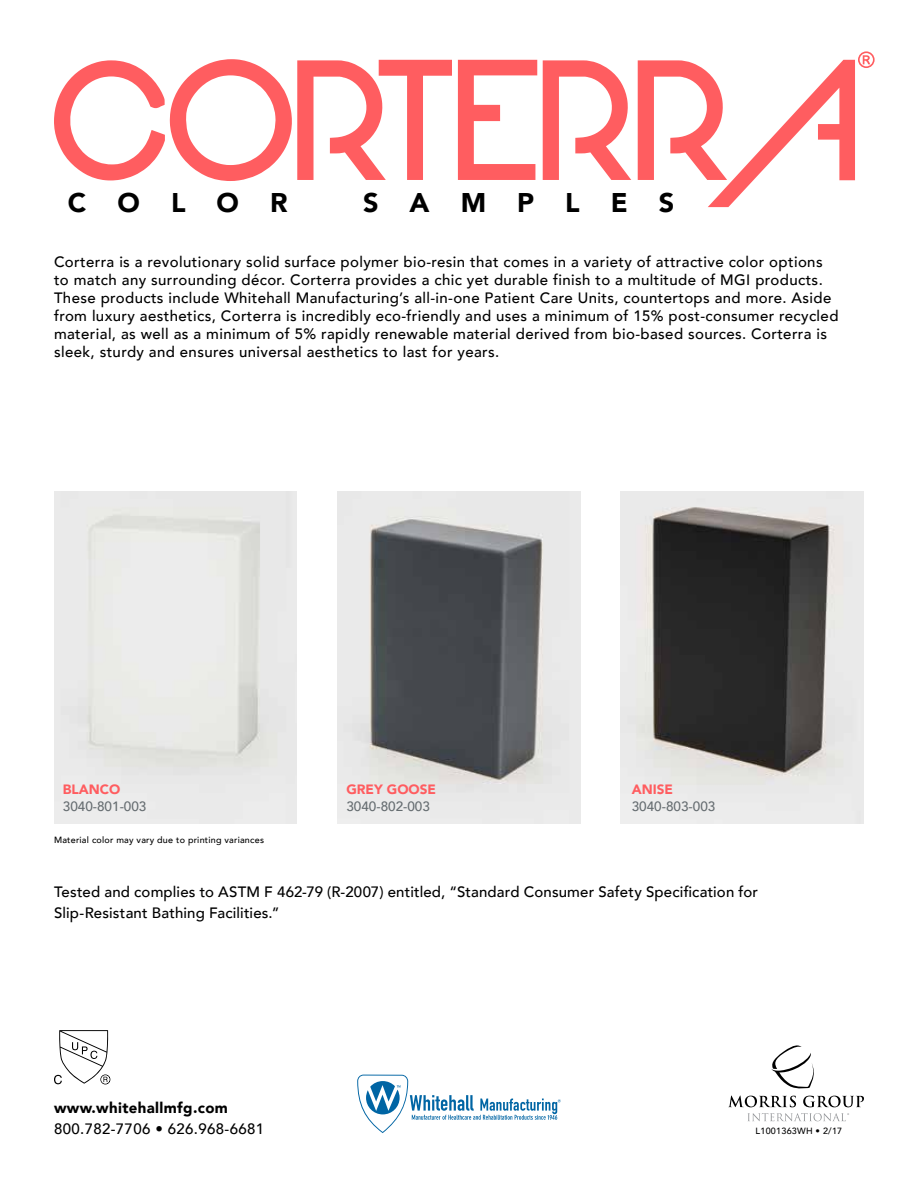
<style>
.page{position:relative;width:918px;height:1188px;background:#fff}
.page>*{position:absolute;margin:0;border:0;box-sizing:border-box;transform-origin:0 0}
.t1{font:900 27px "Avenir";letter-spacing:1.15em;color:#000}
.t2{font:500 15px/18px "Avenir";letter-spacing:.025em;color:#000}
.t3{font:900 15px "Avenir";letter-spacing:.025em;color:#000}
.t4{font:500 13.5px "Avenir";color:#656c70}
.t5{font:900 13.5px "Avenir";color:#ff5d60}
.t6{font:500 9px "Avenir";letter-spacing:.025em;color:#000}
</style>
<div class="page">
<svg style="left:54px;top:59px;width:398px;height:122px"></svg>
<svg style="left:458px;top:60px;width:79px;height:120px"></svg>
<svg style="left:543px;top:60px;width:88px;height:120px"></svg>
<svg style="left:638px;top:51px;width:237px;height:156px"></svg>
<img style="left:621px;top:492px;width:243px;height:332px">
<img style="left:338px;top:492px;width:242px;height:332px">
<svg style="left:771px;top:1045px;width:43px;height:44px"></svg>
<svg style="left:728px;top:1096px;width:68px;height:11px"></svg>
<svg style="left:803px;top:1096px;width:61px;height:11px"></svg>
<svg style="left:748px;top:1113px;width:101px;height:8px"></svg>
<svg style="left:357px;top:1075px;width:204px;height:58px"></svg>
<svg style="left:54px;top:1030px;width:56px;height:54px"></svg>
<h1 class="t1" style="left:68px;top:180px;width:221px">COLOR</h1>
<h1 class="t1" style="left:363px;top:180px;width:313px">SAMPLES</h1>
<p class="t2" style="left:54px;top:252px;width:786px">Corterra is a revolutionary solid surface polymer bio-resin that comes in a variety of attractive color options to match any surrounding décor. Corterra provides a chic yet durable finish to a multitude of MGI products.<br>These products include Whitehall Manufacturing’s all-in-one Patient Care Units, countertops and more. Aside from luxury aesthetics, Corterra is incredibly eco-friendly and uses a minimum of 15% post-consumer recycled material, as well as a minimum of 5% rapidly renewable material derived from bio-based sources. Corterra is sleek, sturdy and ensures universal aesthetics to last for years.</p>
<p class="t5" style="left:63px;top:778px;width:59px">BLANCO</p>
<p class="t4" style="left:63px;top:794px;width:85px">3040-801-003</p>
<p class="t6" style="left:54px;top:832px;width:211px">Material color may vary due to printing variances</p>
<p class="t5" style="left:346px;top:778px;width:91px">GREY GOOSE</p>
<p class="t4" style="left:346px;top:794px;width:85px">3040-802-003</p>
<p class="t5" style="left:632px;top:778px;width:43px">ANISE</p>
<p class="t4" style="left:632px;top:794px;width:85px">3040-803-003</p>
<p class="t2" style="left:54px;top:881px;width:706px;line-height:21px">Tested and complies to ASTM F 462-79 (R-2007) entitled, “Standard Consumer Safety Specification for<br>Slip-Resistant Bathing Facilities.”</p>
<p class="t3" style="left:54px;top:1095px;width:176px">www.whitehallmfg.com</p>
<p class="t2" style="left:54px;top:1119px;width:212px">800.782-7706 • 626.968-6681</p>
<p class="t6" style="left:756px;top:1123px;width:88px">L1001363WH • 2/17</p>
</div>
